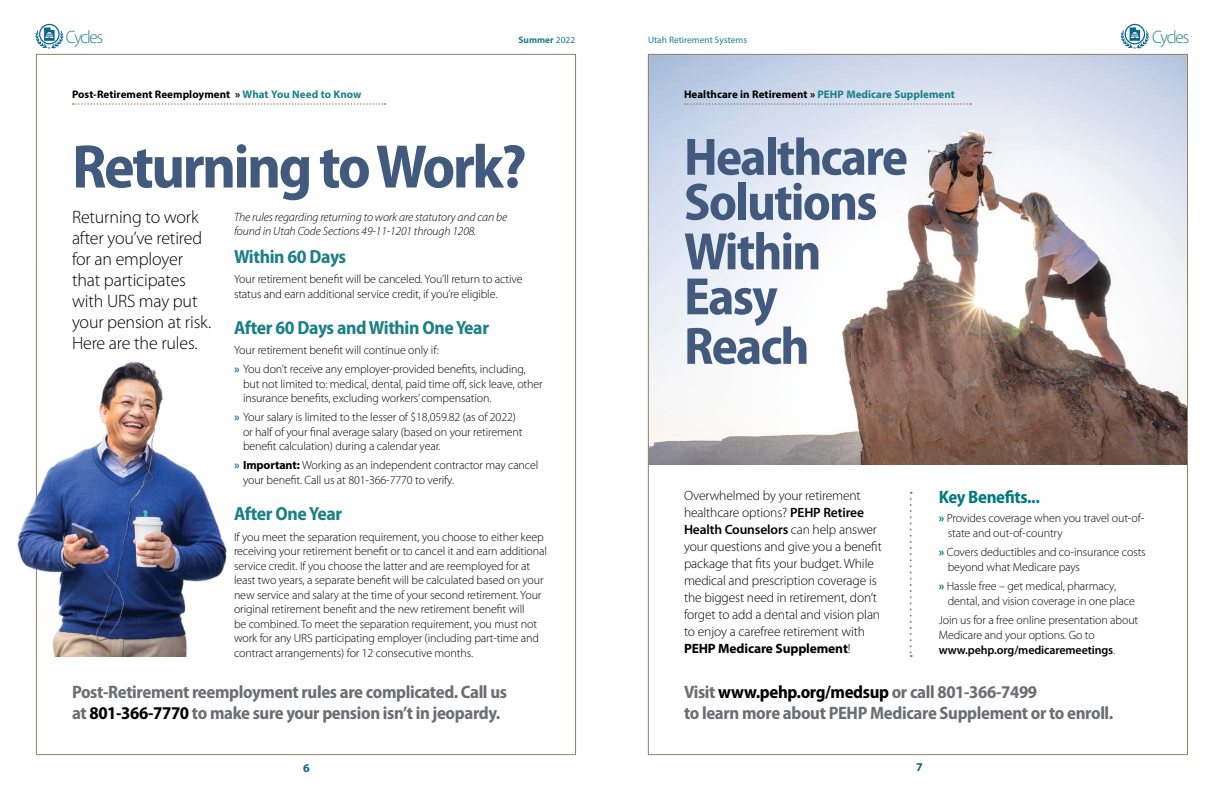
<style>
.page{position:relative;width:1224px;height:792px;background:#fff}
.page>*{position:absolute;margin:0;border:0;box-sizing:border-box;transform-origin:0 0}
.t1{font:700 semi-condensed 62px "Myriad Pro";letter-spacing:-.04em;color:#415a7d}
.t2{font:700 semi-condensed 53px/45px "Myriad Pro";letter-spacing:-.035em;color:#415a7d}
.t3{font:700 semi-condensed 19px "Myriad Pro";letter-spacing:-.02em;color:#1b8187}
.t4{font:700 semi-condensed 18px/22px "Myriad Pro";letter-spacing:-.02em;color:#6d6e71}
.t5{font:300 18px/21px "Myriad Pro";letter-spacing:-.01em;color:#000}
.t6{font:700 semi-condensed 18px "Myriad Pro";letter-spacing:-.02em;color:#007a7f}
.t7{font:300 18px "Myriad Pro";letter-spacing:-.07em;color:#1b8187;scale:.96 1}
.t8{font:300 13.5px/17px "Myriad Pro";letter-spacing:-.01em;color:#000}
.t9{font:300 12px/14.5px "Myriad Pro";letter-spacing:-.01em;color:#000}
.t10{font:italic 300 12px/14px "Myriad Pro";letter-spacing:-.01em;color:#000}
.t11{font:700 12px "Myriad Pro";color:#0b668e}
.t12{font:700 11px "Myriad Pro";letter-spacing:.005em;color:#000}
.t13{font:9.4px "Myriad Pro";color:#1b8187}
.t14{font:700 9.4px "Myriad Pro";color:#1b8187}
.s1{font-weight:400}
.s2{color:#1b8187}
.s3{font-weight:700;color:#1b8187}
.s4{font-weight:700}
.s5{color:#000}
.s6{font-weight:600}
.s7{font-weight:700;color:#007a7f}
</style>
<div class="page">
<img style="left:650px;top:56px;width:536px;height:409px">
<svg style="left:910px;top:492px;width:2px;height:165px"></svg>
<svg style="left:685px;top:103px;width:286px;height:2px"></svg>
<svg style="left:35px;top:24px;width:28px;height:25px"></svg>
<svg style="left:1121px;top:24px;width:28px;height:25px"></svg>
<hr style="left:277px;top:253px;width:41px;height:1px;background:#000">
<svg style="left:73px;top:103px;width:312px;height:2px"></svg>
<img style="left:17px;top:260px;width:210px;height:397px">
<h3 class="t7" style="left:66px;top:26px;width:40px">Cycles</h3>
<p class="t13" style="left:648px;top:34px;width:101px">Utah Retirement Systems</p>
<h3 class="t7" style="left:1152px;top:26px;width:40px">Cycles</h3>
<p class="t14" style="left:519px;top:34px;width:58px">Summer <span class="s1">2022</span></p>
<p class="t12" style="left:72px;top:87px;width:291px">Post-Retirement Reemployment » <span class="s2">What You Need to Know</span></p>
<h1 class="t1" style="left:72px;top:132px;width:456px">Returning to Work?</h1>
<h3 class="t5" style="left:72px;top:206px;width:141px">Returning to work after you’ve retired for an employer that participates with URS may put your pension at risk.<br>Here are the rules.</h3>
<p class="t10" style="left:234px;top:210px;width:275px">The rules regarding returning to work are statutory and can be found in Utah Code Sections 49-11-1201 through 1208.</p>
<h3 class="t3" style="left:234px;top:246px;width:114px">Within 60 Days</h3>
<p class="t9" style="left:234px;top:272px;width:290px">Your retirement benefit will be canceled. You’ll return to active status and earn additional service credit, if you’re eligible.</p>
<h3 class="t3" style="left:234px;top:317px;width:257px">After 60 Days and Within One Year</h3>
<p class="t9" style="left:234px;top:340px;width:293px;line-height:19px">Your retirement benefit will continue only if:<br><span class="s3">»</span> You don’t receive any employer-provided benefits, including,</p>
<p class="t9" style="left:243px;top:376px;width:301px">but not limited to: medical, dental, paid time off, sick leave, other insurance benefits, excluding workers’ compensation.</p>
<p class="t9" style="left:243px;top:410px;width:281px;text-indent:-9px"><span class="s3">»</span> Your salary is limited to the lesser of $18,059.82 (as of 2022) or half of your final average salary (based on your retirement benefit calculation) during a calendar year.</p>
<p class="t9" style="left:243px;top:458px;width:297px;text-indent:-9px"><span class="s3">»</span> <span class="s4">Important:</span> Working as an independent contractor may cancel your benefit. Call us at 801-366-7770 to verify.</p>
<h3 class="t3" style="left:234px;top:503px;width:110px">After One Year</h3>
<p class="t9" style="left:234px;top:529px;width:315px">If you meet the separation requirement, you choose to either keep receiving your retirement benefit or to cancel it and earn additional service credit. If you choose the latter and are reemployed for at least two years, a separate benefit will be calculated based on your new service and salary at the time of your second retirement. Your original retirement benefit and the new retirement benefit will<br>be combined. To meet the separation requirement, you must not work for any URS participating employer (including part-time and contract arrangements) for 12 consecutive months.</p>
<h3 class="t4" style="left:72px;top:681px;width:437px">Post-Retirement reemployment rules are complicated. Call us at <span class="s5">801-366-7770</span> to make sure your pension isn’t in jeopardy.</h3>
<p class="t11" style="left:303px;top:760px;width:8px">6</p>
<p class="t12" style="left:684px;top:87px;width:272px">Healthcare in Retirement » <span class="s2">PEHP Medicare Supplement</span></p>
<h2 class="t2" style="left:684px;top:135px;width:226px">Healthcare<br>Solutions</h2>
<h2 class="t2" style="left:684px;top:230px;width:139px">Within<br>Easy</h2>
<h2 class="t2" style="left:684px;top:324px;width:127px">Reach</h2>
<p class="t8" style="left:684px;top:487px;width:199px">Overwhelmed by your retirement healthcare options? <span class="s6">PEHP Retiree Health Counselors</span> can help answer your questions and give you a benefit package that fits your budget. While medical and prescription coverage is the biggest need in retirement, don’t forget to add a dental and vision plan to enjoy a carefree retirement with <span class="s4">PEHP Medicare Supplement</span>!</p>
<h3 class="t6" style="left:939px;top:487px;width:103px">Key Benefits...</h3>
<p class="t9" style="left:948px;top:510px;width:198px;line-height:15px;text-indent:-9px"><span class="s7">»</span> Provides coverage when you travel out-of&shy;state and out-of-country</p>
<p class="t9" style="left:948px;top:544px;width:200px;line-height:15px;text-indent:-9px"><span class="s7">»</span> Covers deductibles and co-insurance costs beyond what Medicare pays</p>
<p class="t9" style="left:948px;top:578px;width:189px;line-height:15px;text-indent:-9px"><span class="s7">»</span> Hassle free – get medical, pharmacy, dental, and vision coverage in one place</p>
<p class="t9" style="left:939px;top:612px;width:201px;line-height:15px">Join us for a free online presentation about<br>Medicare and your options. Go to <span class="s6">www.pehp.org/medicaremeetings</span>.</p>
<h3 class="t4" style="left:684px;top:681px;width:431px">Visit <span class="s5">www.pehp.org/medsup</span> or call 801-366-7499<br>to learn more about PEHP Medicare Supplement or to enroll.</h3>
<p class="t11" style="left:916px;top:759px;width:8px">7</p>
</div>
